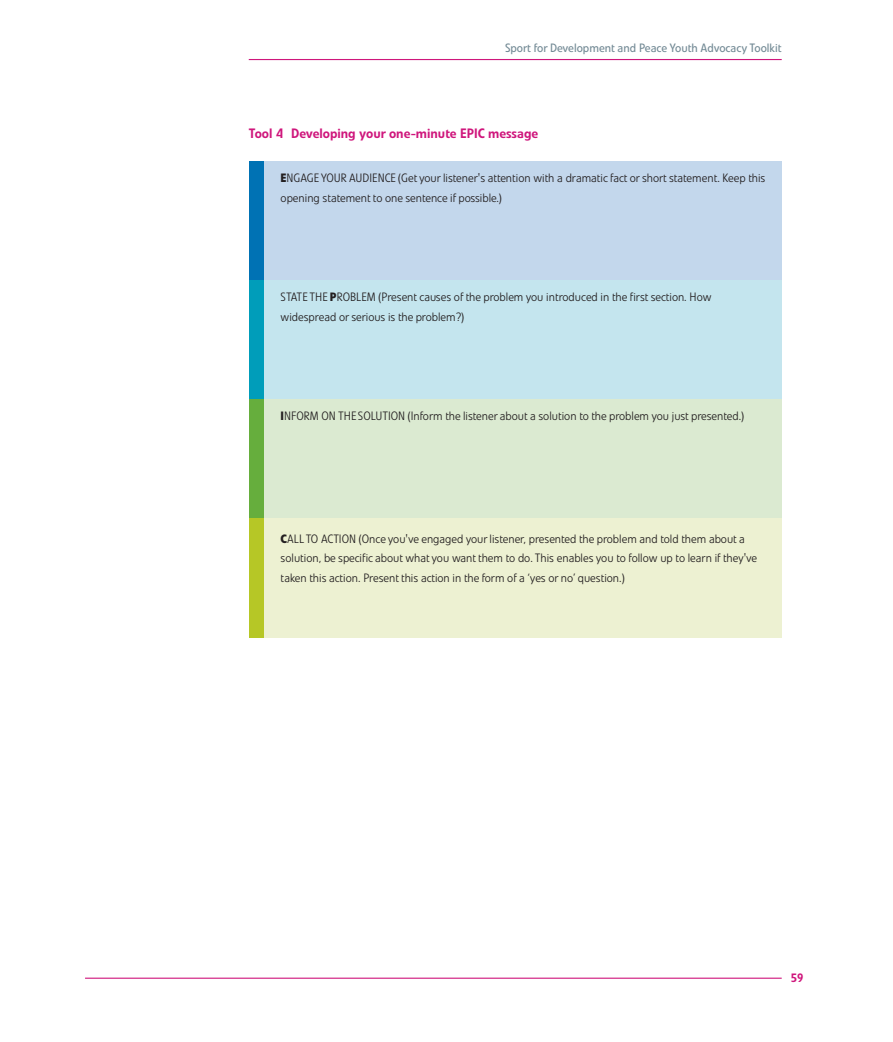
<style>
.page{position:relative;width:893px;height:1042px;background:#fff}
.page>*{position:absolute;margin:0;border:0;box-sizing:border-box;transform-origin:0 0}
.t1{font:500 13.5px "Evo BQ";color:#cf167c}
.t2{font:300 12px/19.5px "Evo BQ";color:#231f20}
.t3{font:12px "Evo BQ";color:#738a95}
.t4{font:500 12px "Evo BQ";color:#cf167c}
.s1{font-weight:700}
</style>
<div class="page">
<hr style="left:85px;top:977px;width:697px;height:2px;background:#cf167c">
<hr style="left:249px;top:59px;width:533px;height:1px;background:#cf167c">
<div style="left:249px;top:162px;width:533px;height:119px;background:#c3d7ec"></div>
<div style="left:249px;top:162px;width:15px;height:119px;background:#0072b4"></div>
<div style="left:249px;top:281px;width:533px;height:119px;background:#c4e5ee"></div>
<div style="left:249px;top:281px;width:15px;height:119px;background:#009dba"></div>
<div style="left:249px;top:400px;width:533px;height:119px;background:#dbead1"></div>
<div style="left:249px;top:400px;width:15px;height:119px;background:#66ae3d"></div>
<div style="left:249px;top:519px;width:533px;height:119px;background:#edf1d2"></div>
<div style="left:249px;top:519px;width:15px;height:119px;background:#b6c726"></div>
<p class="t3" style="left:505px;top:43px;width:278px">Sport for Development and Peace Youth Advocacy Toolkit</p>
<p class="t1" style="left:249px;top:128px;width:291px">Tool 4 Developing your one-minute EPIC message</p>
<p class="t2" style="left:281px;top:170px;width:486px"><span class="s1">E</span>NGAGE YOUR AUDIENCE (Get your listener's attention with a dramatic fact or short statement. Keep this opening statement to one sentence if possible.)</p>
<p class="t2" style="left:281px;top:288px;width:432px">STATE THE <span class="s1">P</span>ROBLEM (Present causes of the problem you introduced in the first section. How widespread or serious is the problem?)</p>
<p class="t2" style="left:281px;top:407px;width:465px"><span class="s1">I</span>NFORM ON THE SOLUTION (Inform the listener about a solution to the problem you just presented.)</p>
<p class="t2" style="left:281px;top:530px;width:478px"><span class="s1">C</span>ALL TO ACTION (Once you've engaged your listener, presented the problem and told them about a solution, be specific about what you want them to do. This enables you to follow up to learn if they've taken this action. Present this action in the form of a ‘yes or no’ question.)</p>
<p class="t4" style="left:791px;top:973px;width:14px">59</p>
</div>
